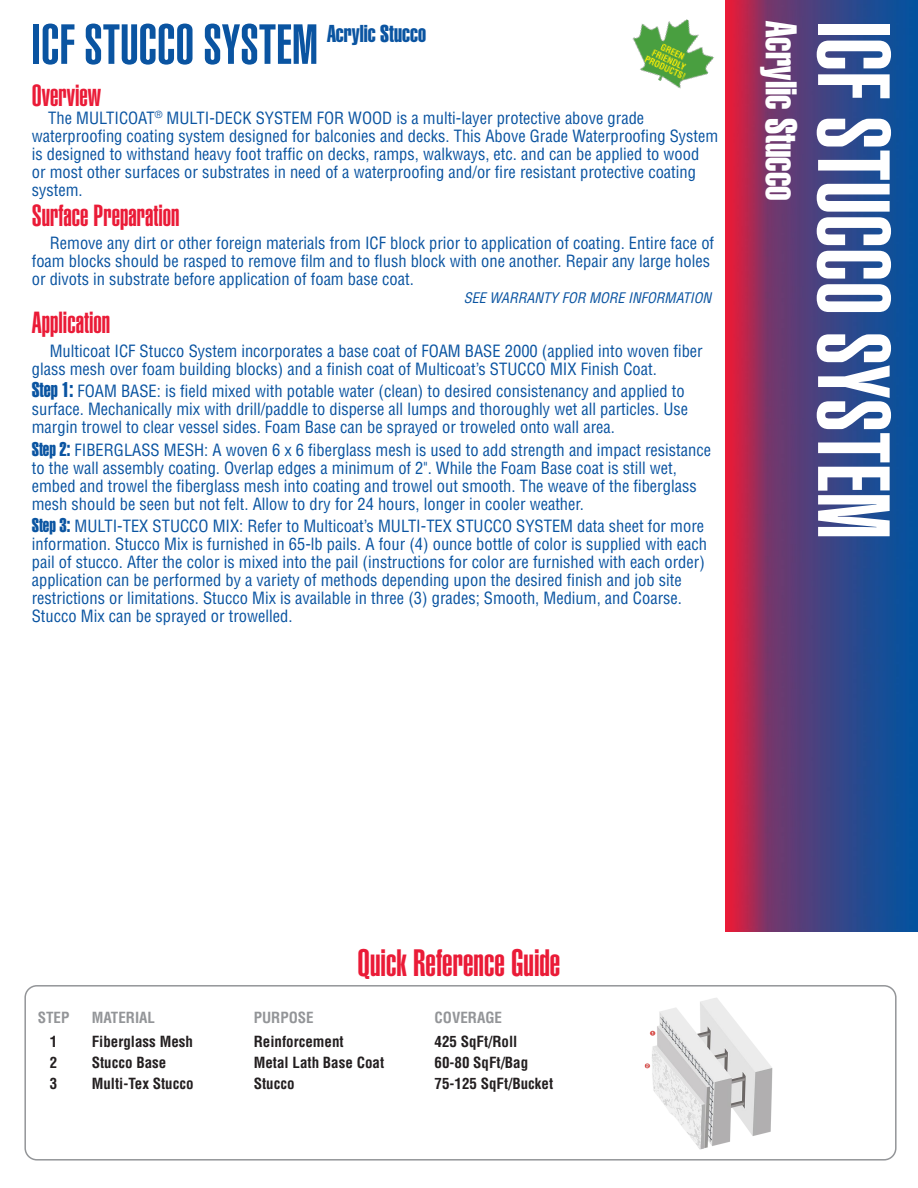
<style>
.page{position:relative;width:918px;height:1188px;background:#fff}
.page>*{position:absolute;margin:0;border:0;box-sizing:border-box;transform-origin:0 0}
.t1{font:100.5px "Helvetica LT Std Ultra Comp";color:#fff}
.t2{font:55.5px "Helvetica LT Std Ultra Comp";color:#0a54a1}
.t3{font:43.5px "Helvetica LT Std Extra Comp";color:#fff}
.t4{font:37.5px "Helvetica LT Std Ultra Comp";color:#ea1b37}
.Red_Headings{font:30px "Helvetica LT Std Ultra Comp";color:#ea1b37}
.t5{font:24px "Helvetica LT Std Extra Comp";color:#0a54a1}
.Body_copy{font:condensed 16.5px/18px "Helvetica LT Std";color:#0a54a1}
.t6{font:700 condensed 15px "Helvetica LT Std";color:#231f20}
.t7{font:700 condensed 15px "Helvetica LT Std";color:#939598}
.t8{font:italic condensed 14.25px "Helvetica LT Std";color:#0a54a1}
.s1{font-family:"Helvetica LT Std Extra Comp";font-stretch:normal;font-size:21px}
.s2{font-family:"Helvetica LT Std Extra Comp";font-stretch:normal;font-size:19.5px}
</style>
<div class="page">
<img style="left:644px;top:998px;width:129px;height:152px">
<div style="left:24px;top:985px;width:873px;height:176px;border:2px solid #939598;border-radius:12px"></div>
<img style="left:725px;top:0;width:193px;height:932px">
<img style="left:632px;top:19px;width:82px;height:70px">
<p class="t2" style="left:32px;top:13px;width:288px">ICF STUCCO SYSTEM</p>
<p class="Red_Headings" style="left:32px;top:78px;width:71px">Overview</p>
<p class="Body_copy" style="left:32px;top:109px;width:688px;text-indent:16px">The MULTICOAT<sup>®</sup> MULTI-DECK SYSTEM FOR WOOD is a multi-layer protective above grade waterproofing coating system designed for balconies and decks. This Above Grade Waterproofing System is designed to withstand heavy foot traffic on decks, ramps, walkways, etc. and can be applied to wood<br>or most other surfaces or substrates in need of a waterproofing and/or fire resistant protective coating system.</p>
<p class="Red_Headings" style="left:32px;top:198px;width:149px">Surface Preparation</p>
<p class="Body_copy" style="left:32px;top:234px;width:684px;text-indent:18px">Remove any dirt or other foreign materials from ICF block prior to application of coating. Entire face of foam blocks should be rasped to remove film and to flush block with one another. Repair any large holes or divots in substrate before application of foam base coat.</p>
<p class="t8" style="left:464px;top:289px;width:249px">SEE WARRANTY FOR MORE INFORMATION</p>
<p class="Red_Headings" style="left:32px;top:305px;width:80px">Application</p>
<p class="Body_copy" style="left:32px;top:342px;width:673px;text-indent:18px">Multicoat ICF Stucco System incorporates a base coat of FOAM BASE 2000 (applied into woven fiber glass mesh over foam building blocks) and a finish coat of Multicoat’s STUCCO MIX Finish Coat.</p>
<p class="Body_copy" style="left:32px;top:382px;width:658px"><span class="s1">Step 1:</span> FOAM BASE: is field mixed with potable water (clean) to desired consistenancy and applied to surface. Mechanically mix with drill/paddle to disperse all lumps and thoroughly wet all particles. Use margin trowel to clear vessel sides. Foam Base can be sprayed or troweled onto wall area.</p>
<p class="Body_copy" style="left:32px;top:441px;width:681px"><span class="s2">Step 2:</span> FIBERGLASS MESH: A woven 6 x 6 fiberglass mesh is used to add strength and impact resistance to the wall assembly coating. Overlap edges a minimum of 2". While the Foam Base coat is still wet, embed and trowel the fiberglass mesh into coating and trowel out smooth. The weave of the fiberglass mesh should be seen but not felt. Allow to dry for 24 hours, longer in cooler weather.</p>
<p class="Body_copy" style="left:32px;top:517px;width:677px"><span class="s2">Step 3:</span> MULTI-TEX STUCCO MIX: Refer to Multicoat’s MULTI-TEX STUCCO SYSTEM data sheet for more information. Stucco Mix is furnished in 65-lb pails. A four (4) ounce bottle of color is supplied with each pail of stucco. After the color is mixed into the pail (instructions for color are furnished with each order) application can be performed by a variety of methods depending upon the desired finish and job site restrictions or limitations. Stucco Mix is available in three (3) grades; Smooth, Medium, and Coarse.<br>Stucco Mix can be sprayed or trowelled.</p>
<p class="t5" style="left:327px;top:19px;width:101px">Acrylic Stucco</p>
<p class="t3" style="left:807px;top:21px;width:181px;rotate:90deg">Acrylic Stucco</p>
<p class="t1" style="left:911px;top:21px;width:520px;rotate:90deg">ICF STUCCO SYSTEM</p>
<p class="t4" style="left:358px;top:942px;width:204px">Quick Reference Guide</p>
<p class="t7" style="left:38px;top:1008px;width:33px">STEP</p>
<p class="t7" style="left:92px;top:1008px;width:65px">MATERIAL</p>
<p class="t7" style="left:254px;top:1008px;width:62px">PURPOSE</p>
<p class="t7" style="left:435px;top:1008px;width:69px">COVERAGE</p>
<p class="t6" style="left:50px;top:1032px;width:9px">1</p>
<p class="t6" style="left:92px;top:1032px;width:103px">Fiberglass Mesh</p>
<p class="t6" style="left:254px;top:1032px;width:91px">Reinforcement</p>
<p class="t6" style="left:435px;top:1032px;width:84px">425 SqFt/Roll</p>
<p class="t6" style="left:50px;top:1053px;width:9px">2</p>
<p class="t6" style="left:92px;top:1053px;width:76px">Stucco Base</p>
<p class="t6" style="left:254px;top:1053px;width:132px">Metal Lath Base Coat</p>
<p class="t6" style="left:435px;top:1053px;width:95px">60-80 SqFt/Bag</p>
<p class="t6" style="left:50px;top:1074px;width:9px">3</p>
<p class="t6" style="left:92px;top:1074px;width:103px">Multi-Tex Stucco</p>
<p class="t6" style="left:254px;top:1074px;width:42px">Stucco</p>
<p class="t6" style="left:435px;top:1074px;width:120px">75-125 SqFt/Bucket</p>
</div>
